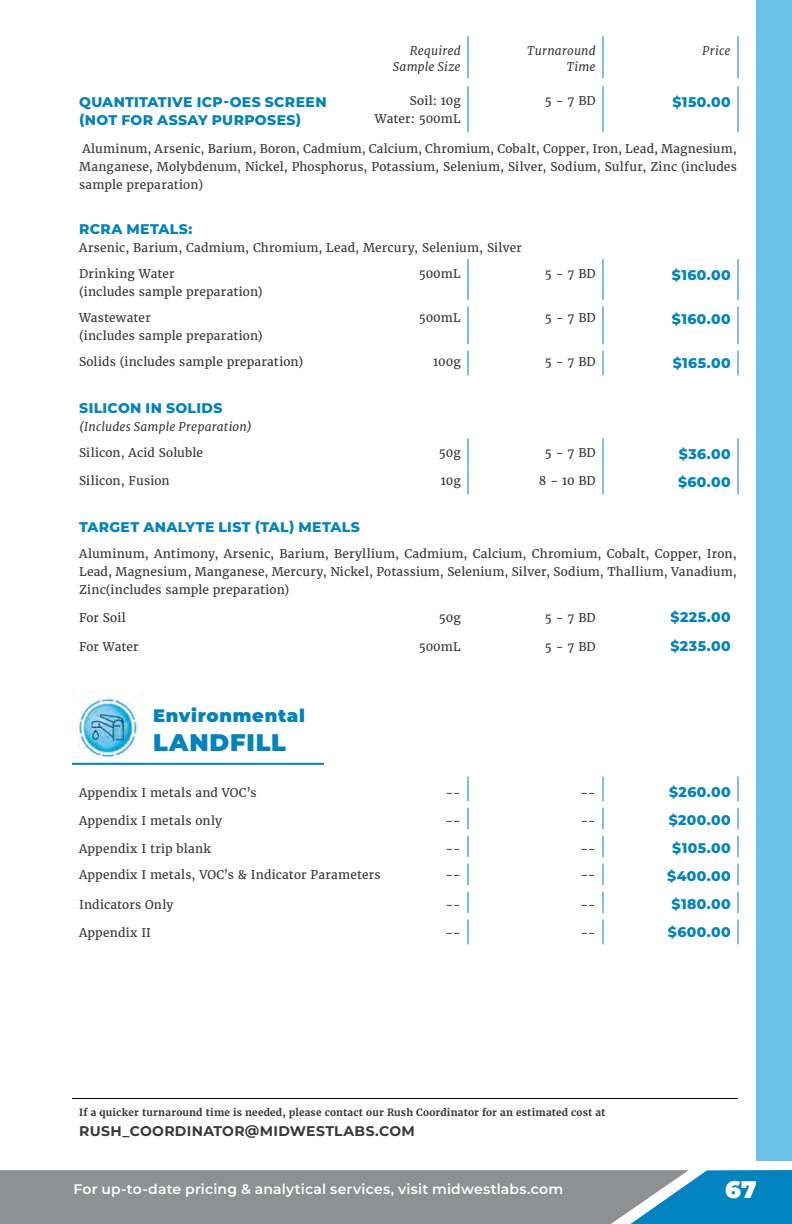
<style>
.page{position:relative;width:792px;height:1224px;background:#fff}
.page>*{position:absolute;margin:0;border:0;box-sizing:border-box;transform-origin:0 0}
.t1{font:900 24px "Montserrat";letter-spacing:.035em;color:#0083be}
.t2{font:900 24px "Montserrat";color:#fff}
.t3{font:900 18px "Montserrat";letter-spacing:.04em;color:#0083be}
.t4{font:800 14px/18px "Montserrat";letter-spacing:.025em;color:#0083be}
.t5{font:600 14px "Montserrat";letter-spacing:.01em;color:#fff}
.t6{font:700 14px "Montserrat";letter-spacing:.02em;color:#373a36}
.t7{font:12px/18px "Merriweather";letter-spacing:.01em;color:#373a36;text-align:justify}
.t8{font:italic 12px/16px "Merriweather";letter-spacing:.015em;color:#373a36;text-align:right}
.t9{font:700 10px "Merriweather";letter-spacing:.02em;color:#373a36}
</style>
<div class="page">
<svg style="left:0;top:1170px;width:792px;height:54px;background:#7b909b"></svg>
<div style="left:756px;top:0;width:36px;height:1161px;background:#6bc3e7"></div>
<hr style="left:468px;top:36px;width:1px;height:42px;background:#0083be">
<hr style="left:602px;top:36px;width:2px;height:42px;background:#0083be">
<hr style="left:738px;top:36px;width:1px;height:42px;background:#0083be">
<hr style="left:468px;top:86px;width:1px;height:46px;background:#0083be">
<hr style="left:602px;top:86px;width:2px;height:46px;background:#0083be">
<hr style="left:738px;top:86px;width:1px;height:46px;background:#0083be">
<hr style="left:468px;top:259px;width:1px;height:41px;background:#0083be">
<hr style="left:602px;top:259px;width:2px;height:41px;background:#0083be">
<hr style="left:738px;top:259px;width:1px;height:41px;background:#0083be">
<hr style="left:468px;top:306px;width:1px;height:38px;background:#0083be">
<hr style="left:602px;top:306px;width:2px;height:38px;background:#0083be">
<hr style="left:738px;top:306px;width:1px;height:38px;background:#0083be">
<svg style="left:468px;top:350px;width:1px;height:25px"></svg>
<hr style="left:602px;top:350px;width:2px;height:25px;background:#0083be">
<svg style="left:738px;top:344px;width:1px;height:31px"></svg>
<hr style="left:602px;top:438px;width:2px;height:28px;background:#0083be">
<svg style="left:468px;top:438px;width:1px;height:56px"></svg>
<hr style="left:602px;top:466px;width:2px;height:28px;background:#0083be">
<svg style="left:738px;top:438px;width:1px;height:56px"></svg>
<svg style="left:468px;top:777px;width:1px;height:25px"></svg>
<hr style="left:602px;top:777px;width:2px;height:25px;background:#0083be">
<svg style="left:468px;top:808px;width:1px;height:21px"></svg>
<hr style="left:602px;top:808px;width:2px;height:21px;background:#0083be">
<svg style="left:468px;top:835px;width:1px;height:22px"></svg>
<hr style="left:602px;top:835px;width:2px;height:22px;background:#0083be">
<svg style="left:468px;top:863px;width:1px;height:22px"></svg>
<hr style="left:602px;top:863px;width:2px;height:22px;background:#0083be">
<svg style="left:468px;top:891px;width:1px;height:22px"></svg>
<hr style="left:602px;top:891px;width:2px;height:22px;background:#0083be">
<svg style="left:468px;top:919px;width:1px;height:25px"></svg>
<hr style="left:602px;top:919px;width:2px;height:25px;background:#0083be">
<svg style="left:738px;top:777px;width:1px;height:167px"></svg>
<hr style="left:72px;top:1098px;width:666px;height:1px;background:#000">
<img style="left:72px;top:696px;width:72px;height:67px">
<hr style="left:72px;top:763px;width:252px;height:2px;background:#0083be">
<p class="t8" style="left:393px;top:43px;width:69px">Required<br>Sample Size</p>
<p class="t8" style="left:527px;top:43px;width:70px">Turnaround<br>Time</p>
<p class="t8" style="left:702px;top:43px;width:30px">Price</p>
<p class="t4" style="left:79px;top:92px;width:249px">QUANTITATIVE ICP-OES SCREEN (NOT FOR ASSAY PURPOSES)</p>
<p class="t7" style="left:375px;top:92px;width:87px;text-align:right">Soil: 10g<br>Water: 500mL</p>
<p class="t7" style="left:545px;top:92px;width:52px">5 - 7 BD</p>
<p class="t4" style="left:673px;top:92px;width:60px">$150.00</p>
<p class="t7" style="left:79px;top:140px;width:659px">Aluminum, Arsenic, Barium, Boron, Cadmium, Calcium, Chromium, Cobalt, Copper, Iron, Lead, Magnesium, Manganese, Molybdenum, Nickel, Phosphorus, Potassium, Selenium, Silver, Sodium, Sulfur, Zinc (includes sample preparation)</p>
<p class="t4" style="left:79px;top:219px;width:115px">RCRA METALS:</p>
<p class="t7" style="left:79px;top:234px;width:444px;line-height:26.2px">Arsenic, Barium, Cadmium, Chromium, Lead, Mercury, Selenium, Silver<br>Drinking Water</p>
<p class="t7" style="left:79px;top:283px;width:185px">(includes sample preparation)</p>
<p class="t7" style="left:419px;top:265px;width:44px">500mL</p>
<p class="t7" style="left:545px;top:265px;width:52px">5 - 7 BD</p>
<p class="t4" style="left:672px;top:265px;width:60px">$160.00</p>
<p class="t7" style="left:79px;top:309px;width:185px">Wastewater<br>(includes sample preparation)</p>
<p class="t7" style="left:419px;top:309px;width:44px">500mL</p>
<p class="t7" style="left:545px;top:309px;width:52px">5 - 7 BD</p>
<p class="t4" style="left:672px;top:309px;width:60px">$160.00</p>
<p class="t7" style="left:79px;top:353px;width:226px">Solids (includes sample preparation)</p>
<p class="t7" style="left:433px;top:353px;width:29px">100g</p>
<p class="t7" style="left:545px;top:353px;width:52px">5 - 7 BD</p>
<p class="t4" style="left:673px;top:353px;width:60px">$165.00</p>
<p class="t4" style="left:79px;top:398px;width:145px">SILICON IN SOLIDS</p>
<p class="t8" style="left:79px;top:419px;width:174px">(Includes Sample Preparation)</p>
<p class="t7" style="left:79px;top:444px;width:125px">Silicon, Acid Soluble</p>
<p class="t7" style="left:439px;top:444px;width:23px">50g</p>
<p class="t7" style="left:545px;top:444px;width:52px">5 - 7 BD</p>
<p class="t4" style="left:679px;top:444px;width:53px">$36.00</p>
<p class="t7" style="left:79px;top:472px;width:92px">Silicon, Fusion</p>
<p class="t7" style="left:441px;top:472px;width:21px">10g</p>
<p class="t7" style="left:539px;top:472px;width:58px">8 - 10 BD</p>
<p class="t4" style="left:678px;top:472px;width:54px">$60.00</p>
<p class="t4" style="left:79px;top:517px;width:282px">TARGET ANALYTE LIST (TAL) METALS</p>
<p class="t7" style="left:79px;top:545px;width:659px">Aluminum, Antimony, Arsenic, Barium, Beryllium, Cadmium, Calcium, Chromium, Cobalt, Copper, Iron, Lead, Magnesium, Manganese, Mercury, Nickel, Potassium, Selenium, Silver, Sodium, Thallium, Vanadium, Zinc(includes sample preparation)</p>
<p class="t7" style="left:79px;top:609px;width:48px">For Soil</p>
<p class="t7" style="left:439px;top:609px;width:23px">50g</p>
<p class="t7" style="left:545px;top:609px;width:52px">5 - 7 BD</p>
<p class="t4" style="left:671px;top:608px;width:62px">$225.00</p>
<p class="t7" style="left:79px;top:637px;width:61px">For Water</p>
<p class="t7" style="left:419px;top:637px;width:44px">500mL</p>
<p class="t7" style="left:545px;top:637px;width:52px">5 - 7 BD</p>
<p class="t4" style="left:671px;top:636px;width:62px">$235.00</p>
<h2 class="t3" style="left:153px;top:702px;width:153px">Environmental</h2>
<h1 class="t1" style="left:153px;top:724px;width:135px">LANDFILL</h1>
<p class="t7" style="left:79px;top:784px;width:179px">Appendix I metals and VOC’s</p>
<p class="t7" style="left:445px;top:784px;width:17px">--</p>
<p class="t7" style="left:580px;top:784px;width:17px">--</p>
<p class="t4" style="left:669px;top:783px;width:63px">$260.00</p>
<p class="t7" style="left:79px;top:812px;width:144px">Appendix I metals only</p>
<p class="t7" style="left:445px;top:812px;width:17px">--</p>
<p class="t7" style="left:580px;top:812px;width:17px">--</p>
<p class="t4" style="left:669px;top:811px;width:64px">$200.00</p>
<p class="t7" style="left:79px;top:840px;width:134px">Appendix I trip blank</p>
<p class="t7" style="left:445px;top:840px;width:17px">--</p>
<p class="t7" style="left:580px;top:840px;width:17px">--</p>
<p class="t4" style="left:672px;top:838px;width:60px">$105.00</p>
<p class="t7" style="left:79px;top:866px;width:303px">Appendix I metals, VOC’s &amp; Indicator Parameters</p>
<p class="t7" style="left:445px;top:866px;width:17px">--</p>
<p class="t7" style="left:580px;top:866px;width:17px">--</p>
<p class="t4" style="left:667px;top:866px;width:65px">$400.00</p>
<p class="t7" style="left:79px;top:896px;width:96px">Indicators Only</p>
<p class="t7" style="left:445px;top:896px;width:17px">--</p>
<p class="t7" style="left:580px;top:896px;width:17px">--</p>
<p class="t4" style="left:672px;top:894px;width:61px">$180.00</p>
<p class="t7" style="left:79px;top:924px;width:73px">Appendix II</p>
<p class="t7" style="left:445px;top:924px;width:17px">--</p>
<p class="t7" style="left:580px;top:924px;width:17px">--</p>
<p class="t4" style="left:668px;top:922px;width:64px">$600.00</p>
<p class="t9" style="left:79px;top:1106px;width:528px">If a quicker turnaround time is needed, please contact our Rush Coordinator for an estimated cost at</p>
<p class="t6" style="left:79px;top:1120px;width:337px">RUSH_COORDINATOR@MIDWESTLABS.COM</p>
<p class="t5" style="left:73px;top:1179px;width:491px">For up-to-date pricing &amp; analytical services, visit midwestlabs.com</p>
<h1 class="t2" style="left:725px;top:1171px;width:33px">67</h1>
</div>
